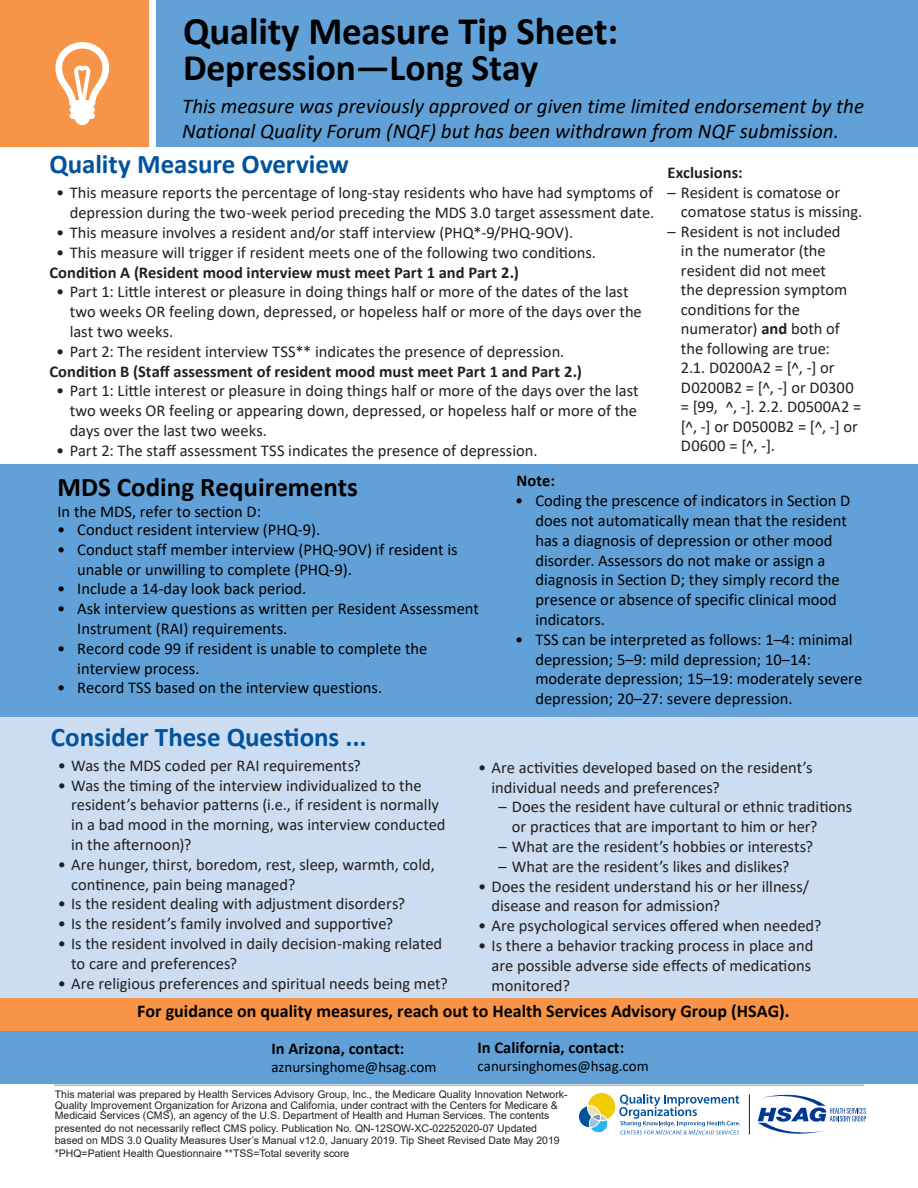
<style>
.page{position:relative;width:918px;height:1188px;background:#fff}
.page>*{position:absolute;margin:0;border:0;box-sizing:border-box;transform-origin:0 0}
.t1{font:700 39px "Calibri";letter-spacing:-.005em;color:#000}
.t2{font:700 37.5px "Calibri";letter-spacing:-.005em;color:#000}
.t3{font:700 27px "Calibri";letter-spacing:-.005em;color:#01539e}
.t4{font:700 27px "Calibri";color:#000}
.t5{font:italic 21px/25.2px "Calibri";color:#000}
.t6{font:700 18px "Calibri";color:#000}
.t7{font:16.5px/19.8px "Calibri";color:#231f20}
.t8{font:16.5px/19.8px "Calibri";color:#000}
.t9{font:700 16.5px "Calibri";color:#231f20}
.t10{font:700 16.5px "Calibri";color:#000}
.t11{font:15px "Calibri";color:#000}
.t12{font:10.5px/10.5px "Arial";color:#231f20}
.s1{font-weight:700}
</style>
<div class="page">
<div style="left:0;top:465px;width:918px;height:252px;background:#61a1d7"></div>
<div style="left:0;top:0;width:148px;height:147px;background:#f79447"></div>
<div style="left:157px;top:0;width:761px;height:147px;background:#61a1d7"></div>
<hr style="left:54px;top:1085px;width:810px;height:1px;background:#939598">
<svg style="left:578px;top:1092px;width:162px;height:42px"></svg>
<hr style="left:749px;top:1095px;width:1px;height:39px;background:#231f20">
<svg style="left:758px;top:1095px;width:108px;height:39px"></svg>
<div style="left:0;top:717px;width:918px;height:292px;background:#ccddf1"></div>
<svg style="left:56px;top:42px;width:53px;height:83px"></svg>
<div style="left:0;top:1030px;width:918px;height:54px;background:#61a1d7"></div>
<div style="left:0;top:998px;width:918px;height:33px;background:#f79447"></div>
<h1 class="t1" style="left:183px;top:4px;width:437px">Quality Measure Tip Sheet:</h1>
<h1 class="t2" style="left:183px;top:41px;width:357px">Depression—Long Stay</h1>
<h1 class="t5" style="left:182px;top:92px;width:684px">This measure was previously approved or given time limited endorsement by the<br>National Quality Forum (NQF) but has been withdrawn from NQF submission.</h1>
<h2 class="t3" style="left:49px;top:145px;width:301px">Quality Measure Overview</h2>
<p class="t7" style="left:56px;top:183px;width:600px;text-align:right">• This measure reports the percentage of long-stay residents who have had symptoms of depression during the two-week period preceding the MDS 3.0 target assessment date.</p>
<p class="t7" style="left:56px;top:222px;width:518px">• This measure involves a resident and/or staff interview (PHQ*-9/PHQ-9OV).</p>
<p class="t7" style="left:56px;top:242px;width:541px">• This measure will trigger if resident meets one of the following two conditions.</p>
<p class="t9" style="left:49px;top:260px;width:471px">Condition A (Resident mood interview must meet Part 1 and Part 2.)</p>
<p class="t7" style="left:70px;top:282px;width:574px;text-indent:-13px">• Part 1: Little interest or pleasure in doing things half or more of the dates of the last two weeks OR feeling down, depressed, or hopeless half or more of the days over the last two weeks.</p>
<p class="t7" style="left:56px;top:341px;width:510px">• Part 2: The resident interview TSS** indicates the presence of depression.</p>
<p class="t9" style="left:49px;top:359px;width:534px">Condition B (Staff assessment of resident mood must meet Part 1 and Part 2.)</p>
<p class="t7" style="left:70px;top:381px;width:571px;text-align:justify;text-indent:-13px">• Part 1: Little interest or pleasure in doing things half or more of the days over the last two weeks OR feeling or appearing down, depressed, or hopeless half or more of the days over the last two weeks.</p>
<p class="t7" style="left:56px;top:440px;width:483px">• Part 2: The staff assessment TSS indicates the presence of depression.</p>
<p class="t9" style="left:667px;top:161px;width:77px">Exclusions:</p>
<p class="t7" style="left:681px;top:182px;width:183px;text-indent:-13px">– Resident is comatose or comatose status is missing.</p>
<p class="t7" style="left:681px;top:221px;width:168px;text-indent:-13px">– Resident is not included in the numerator (the resident did not meet the depression symptom conditions for the numerator) <span class="s1">and</span> both of the following are true:</p>
<p class="t7" style="left:681px;top:358px;width:155px">2.1. D0200A2 = [^, -] or</p>
<p class="t7" style="left:681px;top:377px;width:174px">D0200B2 = [^, -] or D0300</p>
<p class="t7" style="left:681px;top:397px;width:182px">= [99, ^, -]. 2.2. D0500A2 =</p>
<p class="t7" style="left:681px;top:416px;width:178px">[^, -] or D0500B2 = [^, -] or</p>
<p class="t7" style="left:681px;top:436px;width:96px">D0600 = [^, -].</p>
<h2 class="t4" style="left:57px;top:468px;width:302px">MDS Coding Requirements</h2>
<p class="t8" style="left:57px;top:501px;width:205px">In the MDS, refer to section D:</p>
<p class="t8" style="left:57px;top:519px;width:265px">• Conduct resident interview (PHQ-9).</p>
<p class="t8" style="left:77px;top:539px;width:382px;text-indent:-20px">• Conduct staff member interview (PHQ-9OV) if resident is unable or unwilling to complete (PHQ-9).</p>
<p class="t8" style="left:57px;top:579px;width:251px">• Include a 14-day look back period.</p>
<p class="t8" style="left:77px;top:598px;width:403px;text-indent:-20px">• Ask interview questions as written per Resident Assessment<br>Instrument (RAI) requirements.</p>
<p class="t8" style="left:77px;top:638px;width:352px;text-indent:-20px">• Record code 99 if resident is unable to complete the interview process.</p>
<p class="t8" style="left:57px;top:678px;width:327px">• Record TSS based on the interview questions.</p>
<p class="t10" style="left:517px;top:469px;width:40px">Note:</p>
<p class="t8" style="left:535px;top:490px;width:316px;text-indent:-20px">• Coding the prescence of indicators in Section D does not automatically mean that the resident has a diagnosis of depression or other mood disorder. Assessors do not make or assign a diagnosis in Section D; they simply record the presence or absence of specific clinical mood indicators.</p>
<p class="t8" style="left:535px;top:629px;width:328px;text-indent:-20px">• TSS can be interpreted as follows: 1–4: minimal depression; 5–9: mild depression; 10–14: moderate depression; 15–19: moderately severe depression; 20–27: severe depression.</p>
<h2 class="t3" style="left:51px;top:718px;width:317px">Consider These Questions ...</h2>
<p class="t7" style="left:58px;top:755px;width:305px">• Was the MDS coded per RAI requirements?</p>
<p class="t7" style="left:71px;top:775px;width:376px;text-indent:-13px">• Was the timing of the interview individualized to the resident’s behavior patterns (i.e., if resident is normally in a bad mood in the morning, was interview conducted in the afternoon)?</p>
<p class="t7" style="left:71px;top:854px;width:365px;text-indent:-13px">• Are hunger, thirst, boredom, rest, sleep, warmth, cold, continence, pain being managed?</p>
<p class="t7" style="left:58px;top:894px;width:349px">• Is the resident dealing with adjustment disorders?</p>
<p class="t7" style="left:58px;top:913px;width:337px">• Is the resident’s family involved and supportive?</p>
<p class="t7" style="left:71px;top:933px;width:373px;text-indent:-13px">• Is the resident involved in daily decision-making related to care and preferences?</p>
<p class="t7" style="left:58px;top:973px;width:392px">• Are religious preferences and spiritual needs being met?</p>
<p class="t7" style="left:492px;top:757px;width:323px;text-indent:-13px">• Are activities developed based on the resident’s individual needs and preferences?</p>
<p class="t7" style="left:512px;top:797px;width:342px;text-indent:-13px">– Does the resident have cultural or ethnic traditions or practices that are important to him or her?</p>
<p class="t7" style="left:498px;top:836px;width:316px">– What are the resident’s hobbies or interests?</p>
<p class="t7" style="left:498px;top:856px;width:293px">– What are the resident’s likes and dislikes?</p>
<p class="t7" style="left:492px;top:876px;width:319px;text-indent:-13px">• Does the resident understand his or her illness/ disease and reason for admission?</p>
<p class="t7" style="left:478px;top:915px;width:345px">• Are psychological services offered when needed?</p>
<p class="t7" style="left:492px;top:935px;width:323px;text-indent:-13px">• Is there a behavior tracking process in place and are possible adverse side effects of medications monitored?</p>
<p class="t6" style="left:137px;top:998px;width:654px">For guidance on quality measures, reach out to Health Services Advisory Group (HSAG).</p>
<p class="t10" style="left:271px;top:1037px;width:135px">In Arizona, contact:</p>
<p class="t11" style="left:271px;top:1057px;width:166px">aznursinghome@hsag.com</p>
<p class="t12" style="left:55px;top:1089px;width:514px">This material was prepared by Health Services Advisory Group, Inc., the Medicare Quality Innovation Network-<br>Quality Improvement Organization for Arizona and California, under contract with the Centers for Medicare &amp;<br>Medicaid Services (CMS), an agency of the U.S. Department of Health and Human Services. The contents</p>
<p class="t12" style="left:55px;top:1122px;width:507px;line-height:12.6px">presented do not necessarily reflect CMS policy. Publication No. QN-12SOW-XC-02252020-07 Updated based on MDS 3.0 Quality Measures User’s Manual v12.0, January 2019. Tip Sheet Revised Date May 2019 *PHQ=Patient Health Questionnaire **TSS=Total severity score</p>
<p class="t10" style="left:478px;top:1036px;width:148px">In California, contact:</p>
<p class="t11" style="left:478px;top:1056px;width:173px">canursinghomes@hsag.com</p>
</div>
